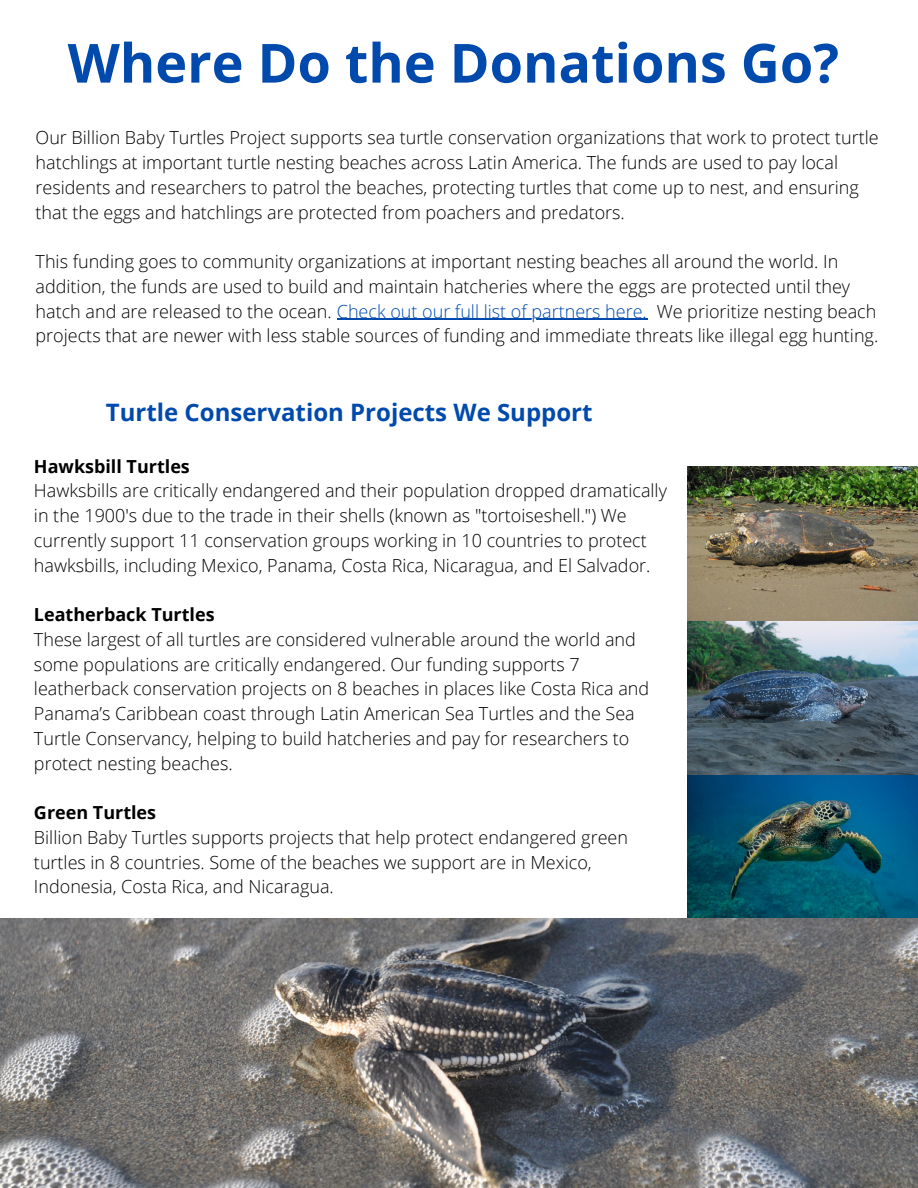
<style>
.page{position:relative;width:918px;height:1188px;background:#fff}
.page>*{position:absolute;margin:0;border:0;box-sizing:border-box;transform-origin:0 0}
.t1{font:700 54px "Open Sans";color:#004aad}
.t2{font:700 24px "Open Sans";color:#004aad}
.t3{font:300 18px/24.8px "Open Sans";color:#000}
.t4{font:700 18px "Open Sans";color:#000}
.s1{color:#004aad}
</style>
<div class="page">
<img style="left:687px;top:466px;width:231px;height:452px">
<img style="left:0;top:918px;width:918px;height:270px">
<hr style="left:337px;top:319px;width:310px;height:1px;background:#004aad">
<p class="t1" style="left:68px;top:25px;width:773px">Where Do the Donations Go?</p>
<p class="t3" style="left:36px;top:125px;width:845px">Our Billion Baby Turtles Project supports sea turtle conservation organizations that work to protect turtle hatchlings at important turtle nesting beaches across Latin America. The funds are used to pay local residents and researchers to patrol the beaches, protecting turtles that come up to nest, and ensuring that the eggs and hatchlings are protected from poachers and predators.</p>
<p class="t3" style="left:36px;top:249px;width:844px">This funding goes to community organizations at important nesting beaches all around the world. In addition, the funds are used to build and maintain hatcheries where the eggs are protected until they hatch and are released to the ocean. <span class="s1">Check out our full list of partners here.</span> We prioritize nesting beach projects that are newer with less stable sources of funding and immediate threats like illegal egg hunting.</p>
<p class="t2" style="left:106px;top:395px;width:488px">Turtle Conservation Projects We Support</p>
<p class="t4" style="left:34px;top:453px;width:157px">Hawksbill Turtles</p>
<p class="t3" style="left:34px;top:478px;width:634px">Hawksbills are critically endangered and their population dropped dramatically in the 1900's due to the trade in their shells (known as "tortoiseshell.") We currently support 11 conservation groups working in 10 countries to protect hawksbills, including Mexico, Panama, Costa Rica, Nicaragua, and El Salvador.</p>
<p class="t4" style="left:34px;top:602px;width:182px">Leatherback Turtles</p>
<p class="t3" style="left:34px;top:627px;width:617px">These largest of all turtles are considered vulnerable around the world and some populations are critically endangered. Our funding supports 7 leatherback conservation projects on 8 beaches in places like Costa Rica and Panama’s Caribbean coast through Latin American Sea Turtles and the Sea Turtle Conservancy, helping to build hatcheries and pay for researchers to protect nesting beaches.</p>
<p class="t4" style="left:34px;top:800px;width:124px">Green Turtles</p>
<p class="t3" style="left:34px;top:825px;width:596px">Billion Baby Turtles supports projects that help protect endangered green turtles in 8 countries. Some of the beaches we support are in Mexico,<br>Indonesia, Costa Rica, and Nicaragua.</p>
</div>
